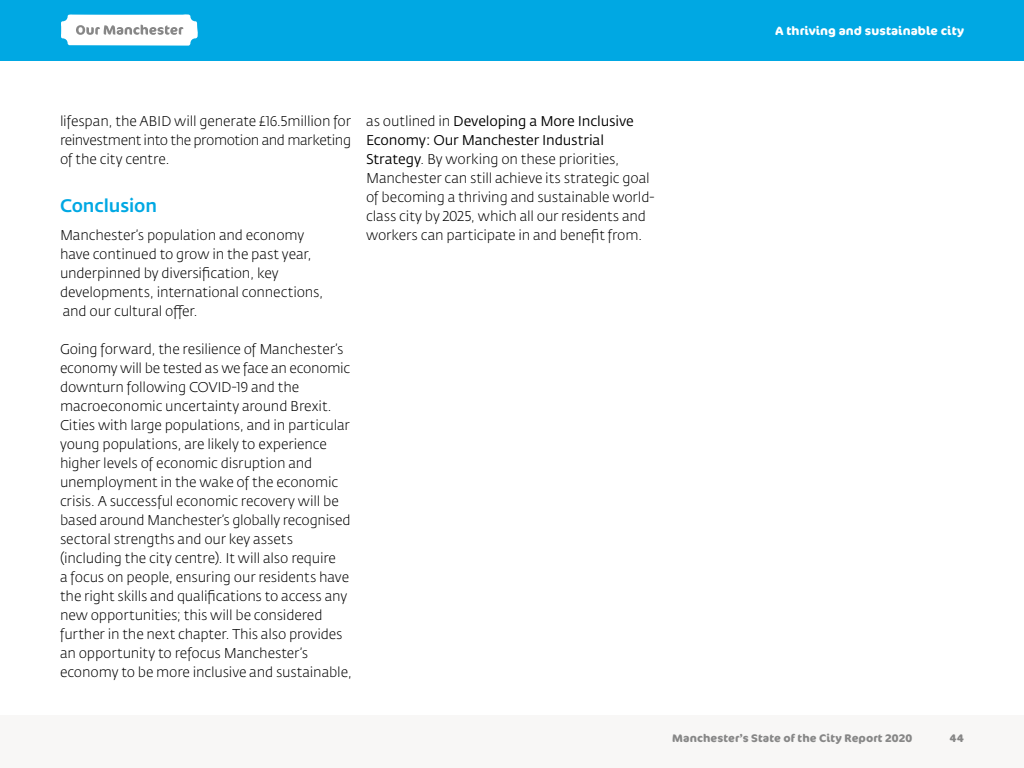
<style>
.page{position:relative;width:1024px;height:768px;background:#fff}
.page>*{position:absolute;margin:0;border:0;box-sizing:border-box;transform-origin:0 0}
.A_head{font:500 18px "Fedra Sans Std";letter-spacing:-.01em;color:#00a8e3}
.Body{font:300 14px/19px "Fedra Sans Std";letter-spacing:-.01em;color:#000}
.t1{font:700 12px "Cocon";letter-spacing:.01em;color:#fff}
.t2{font:700 11px "Cocon";letter-spacing:.01em;color:#878787}
.s1{font-weight:400}
</style>
<div class="page">
<div style="left:0;top:0;width:1024px;height:60px;background:#00a8e3"></div>
<div style="left:0;top:715px;width:1024px;height:53px;background:#f8f7f6"></div>
<svg style="left:61px;top:14px;width:137px;height:32px"></svg>
<p class="t1" style="left:776px;top:23px;width:190px">A thriving and sustainable city</p>
<p class="Body" style="left:60px;top:112px;width:293px;text-align:justify">lifespan, the ABID will generate £16.5million for reinvestment into the promotion and marketing of the city centre.</p>
<p class="A_head" style="left:60px;top:194px;width:99px">Conclusion</p>
<p class="Body" style="left:60px;top:226px;width:265px">Manchester’s population and economy have continued to grow in the past year, underpinned by diversification, key developments, international connections, and our cultural offer.</p>
<p class="Body" style="left:60px;top:340px;width:293px">Going forward, the resilience of Manchester’s economy will be tested as we face an economic downturn following COVID-19 and the macroeconomic uncertainty around Brexit.<br>Cities with large populations, and in particular young populations, are likely to experience higher levels of economic disruption and unemployment in the wake of the economic crisis. A successful economic recovery will be based around Manchester’s globally recognised sectoral strengths and our key assets (including the city centre). It will also require<br>a focus on people, ensuring our residents have the right skills and qualifications to access any new opportunities; this will be considered further in the next chapter. This also provides an opportunity to refocus Manchester’s economy to be more inclusive and sustainable,</p>
<p class="Body" style="left:366px;top:112px;width:290px">as outlined in <span class="s1">Developing a More Inclusive Economy: Our Manchester Industrial Strategy</span>. By working on these priorities, Manchester can still achieve its strategic goal of becoming a thriving and sustainable world&shy;class city by 2025, which all our residents and workers can participate in and benefit from.</p>
<p class="t2" style="left:672px;top:732px;width:242px">Manchester’s State of the City Report 2020</p>
<p class="t2" style="left:950px;top:732px;width:16px">44</p>
</div>
